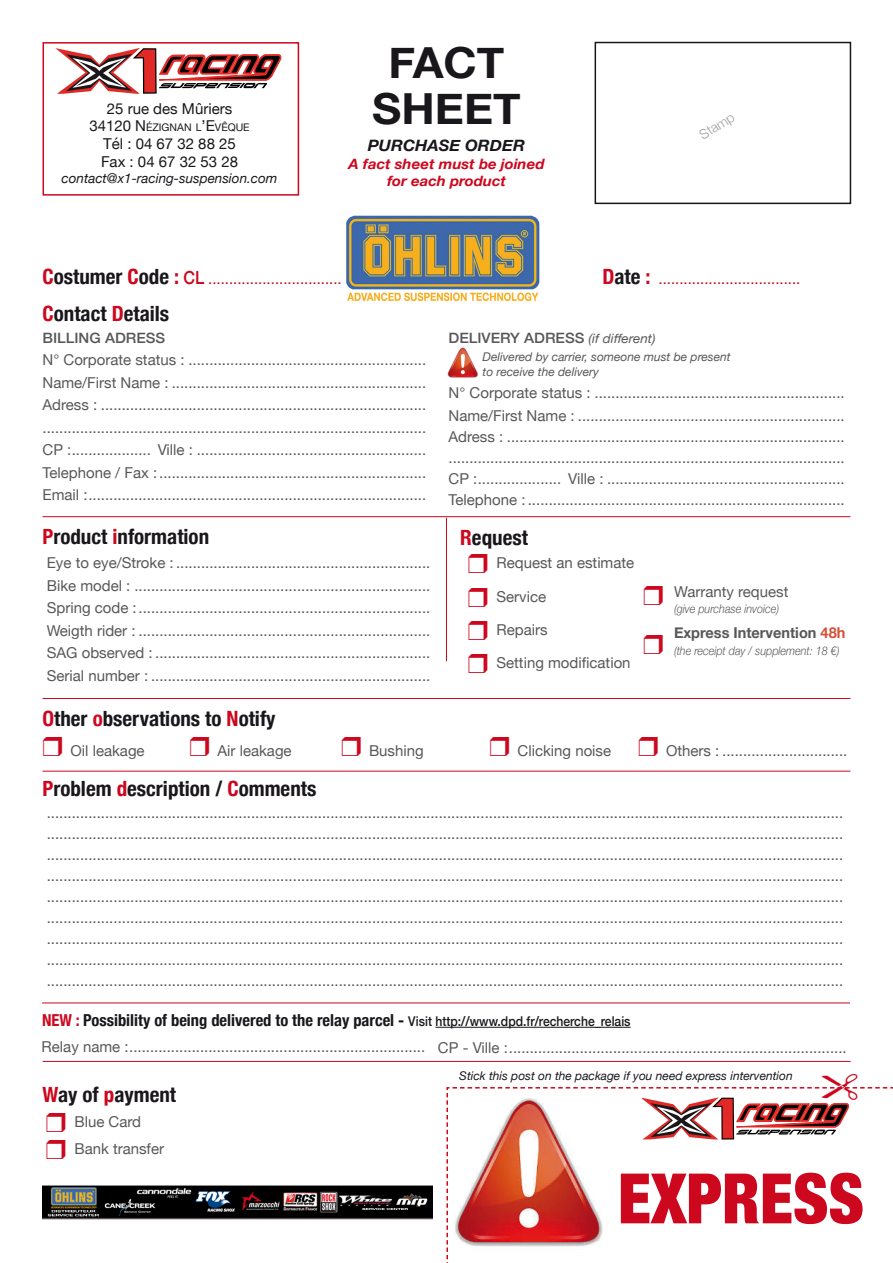
<style>
.page{position:relative;width:893px;height:1263px;background:#fff}
.page>*{position:absolute;margin:0;border:0;box-sizing:border-box;transform-origin:0 0}
.t1{font:900 condensed 69.6px "Helvetica Neue";color:#cd071e;scale:.95 1}
.t2{font:700 42.9px/45.8px "Helvetica Neue";color:#1a171c;text-align:center;scale:1.05 1}
.t3{font:27px/33.3px "Zapf Dingbats ITC";color:#cd071e;text-align:justify}
.t4{font:700 condensed 21px "Helvetica Neue";color:#1a171c}
.t5{font:700 condensed 16.5px "Helvetica Neue";color:#1a171c}
.t6{font:italic 700 15.75px "Helvetica Neue";color:#1a171c;scale:1.05 1}
.t7{font:15px/22.5px "Helvetica Neue";color:#58585a;text-align:justify}
.t8{font:15px "Helvetica Neue";color:#cd071e}
.t9{font:15px/18px "Helvetica Neue";color:#1a171c}
.t10{font:700 15px "Helvetica Neue";color:#58585a}
.t11{font:500 14.25px "Helvetica Neue";color:#58585a;scale:1.05 1}
.t12{font:italic 700 14.25px/17.1px "Helvetica Neue";color:#cd071e;text-align:center;scale:1.05 1}
.t13{font:italic 13.5px "Helvetica Neue";color:#1a171c}
.t14{font:300 13.5px "Helvetica Neue";color:#9d9ea0}
.t15{font:italic 12px/15px "Helvetica Neue";color:#58585a}
.t16{font:italic 12px "Helvetica Neue";color:#1a171c}
.t17{font:italic 300 12px "Helvetica Neue";color:#58585a;scale:.9 1}
.t18{font:10.5px "Helvetica Neue";color:#1a171c}
.s1{font-size:15px}
.s2{font-weight:700;font-stretch:condensed;font-size:21px}
.s3{font-weight:700;font-stretch:condensed;font-size:21px;color:#1a171c}
.s4{font-weight:500;font-size:18px}
.s5{color:#cd071e}
.s6{font-weight:400;font-style:italic;font-size:12.9px}
.s7{color:#d65038}
.s8{font-weight:500;font-stretch:normal;font-size:13.5px}
</style>
<div class="page">
<img style="left:447px;top:347px;width:31px;height:31px">
<svg style="left:55px;top:48px;width:226px;height:46px"></svg>
<div style="left:595px;top:42px;width:256px;height:162px;border:2px solid #1a171c"></div>
<div style="left:43px;top:42px;width:256px;height:154px;border:2px solid #cd071e"></div>
<hr style="left:43px;top:516px;width:807px;height:1px;background:#cd071e">
<hr style="left:43px;top:698px;width:807px;height:1px;background:#cd071e">
<hr style="left:43px;top:771px;width:807px;height:1px;background:#cd071e">
<hr style="left:446px;top:518px;width:1px;height:143px;background:#cd071e">
<img style="left:346px;top:215px;width:194px;height:86px">
<hr style="left:43px;top:1061px;width:808px;height:1px;background:#cd071e">
<hr style="left:42px;top:1002px;width:808px;height:1px;background:#cd071e">
<hr style="left:435px;top:1027px;width:196px;height:1px;background:#1a171c">
<img style="left:43px;top:1185px;width:389px;height:35px">
<svg style="left:446px;top:1087px;width:447px;height:176px"></svg>
<p class="t9" style="left:107px;top:101px;width:127px">25 rue des Mûriers</p>
<p class="t18" style="left:89px;top:119px;width:162px"><span class="s1">34120</span> <span class="s1">N</span>ÉZIGNAN L<span class="s1">’E</span>VÊQUE</p>
<p class="t9" style="left:101px;top:135px;width:139px">Tél : 04 67 32 88 25<br>Fax : 04 67 32 53 28</p>
<p class="t13" style="left:62px;top:169px;width:217px">contact@x1-racing-suspension.com</p>
<h2 class="t2" style="left:372px;top:41px;width:143px">FACT<br>SHEET</h2>
<p class="t6" style="left:368px;top:133px;width:151px">PURCHASE ORDER</p>
<p class="t12" style="left:348px;top:155px;width:188px">A fact sheet must be joined for each product</p>
<p class="t14" style="left:695px;top:127px;width:40px;rotate:-32deg">Stamp</p>
<p class="t8" style="left:43px;top:268px;width:301px"><span class="s2">C</span><span class="s3">ostumer</span> <span class="s2">C</span><span class="s3">ode</span> <span class="s2">:</span> <span class="s4">CL</span> ................................</p>
<p class="t8" style="left:602px;top:268px;width:199px"><span class="s2">D</span><span class="s3">ate</span> <span class="s2">:</span> ..................................</p>
<h3 class="t4" style="left:43px;top:296px;width:128px"><span class="s5">C</span>ontact <span class="s5">D</span>etails</h3>
<p class="t11" style="left:43px;top:326px;width:118px">BILLING ADRESS</p>
<p class="t7" style="left:43px;top:350px;width:385px">N° Corporate status : .........................................................<br>Name/First Name : .............................................................<br>Adress : .............................................................................. ............................................................................................<br>CP : ................... Ville : .......................................................<br>Telephone / Fax : ................................................................<br>Email : .................................................................................</p>
<h3 class="t4" style="left:43px;top:519px;width:168px"><span class="s5">P</span>roduct <span class="s5">i</span>nformation</h3>
<p class="t7" style="left:47px;top:552px;width:385px">Eye to eye/Stroke : .............................................................<br>Bike model : .......................................................................<br>Spring code : ......................................................................<br>Weigth rider : ......................................................................<br>SAG observed : ..................................................................<br>Serial number : ...................................................................</p>
<h3 class="t4" style="left:43px;top:701px;width:235px"><span class="s5">O</span>ther <span class="s5">o</span>bservations to <span class="s5">N</span>otify</h3>
<p class="t11" style="left:449px;top:326px;width:199px">DELIVERY ADRESS <span class="s6">(if different)</span></p>
<p class="t15" style="left:483px;top:349px;width:250px">Delivered by carrier, someone must be present to receive the delivery</p>
<p class="t7" style="left:449px;top:382px;width:398px">N° Corporate status : ............................................................<br>Name/First Name : ................................................................</p>
<p class="t7" style="left:449px;top:427px;width:398px;line-height:21px">Adress : ................................................................................. ...............................................................................................<br>CP : .................... Ville : .........................................................<br>Telephone : ............................................................................</p>
<h3 class="t4" style="left:460px;top:520px;width:69px"><span class="s5">R</span>equest</h3>
<h3 class="t3" style="left:468px;top:548px;width:22px">❒ ❒ ❒ ❒</h3>
<p class="t7" style="left:496px;top:552px;width:139px">Request an estimate</p>
<p class="t7" style="left:496px;top:586px;width:51px">Service</p>
<p class="t7" style="left:496px;top:619px;width:53px">Repairs</p>
<p class="t7" style="left:496px;top:653px;width:136px">Setting modification</p>
<p class="t7" style="left:674px;top:581px;width:116px">Warranty request</p>
<p class="t17" style="left:674px;top:600px;width:118px">(give purchase invoice)</p>
<p class="t10" style="left:674px;top:621px;width:173px">Express Intervention <span class="s7">48h</span></p>
<p class="t17" style="left:674px;top:641px;width:186px">(the receipt day / supplement: 18 €)</p>
<p class="t7" style="left:43px;top:740px;width:104px"><span class="s5">❒</span> Oil leakage</p>
<p class="t7" style="left:190px;top:740px;width:104px"><span class="s5">❒</span> Air leakage</p>
<p class="t7" style="left:341px;top:740px;width:84px"><span class="s5">❒</span> Bushing</p>
<p class="t7" style="left:490px;top:740px;width:359px"><span class="s5">❒</span> Clicking noise <span class="s5">❒</span> Others : ..............................</p>
<h3 class="t4" style="left:43px;top:771px;width:275px"><span class="s5">P</span>roblem <span class="s5">d</span>escription / <span class="s5">C</span>omments</h3>
<p class="t7" style="left:47px;top:803px;width:798px;line-height:21px">............................................................................................................................................................................................... ............................................................................................................................................................................................... ............................................................................................................................................................................................... ............................................................................................................................................................................................... ............................................................................................................................................................................................... ............................................................................................................................................................................................... ............................................................................................................................................................................................... ............................................................................................................................................................................................... ...............................................................................................................................................................................................</p>
<p class="t5" style="left:42px;top:1007px;width:590px"><span class="s5">NEW :</span> Possibility of being delivered to the relay parcel - <span class="s8">Visit http://www.dpd.fr/recherche_relais</span></p>
<p class="t7" style="left:42px;top:1037px;width:806px">Relay name : ....................................................................... CP - Ville : .................................................................................</p>
<h3 class="t4" style="left:43px;top:1077px;width:135px"><span class="s5">W</span>ay of <span class="s5">p</span>ayment</h3>
<p class="t7" style="left:74px;top:1109px;width:91px;line-height:27px">Blue Card<br>Bank transfer</p>
<p class="t16" style="left:459px;top:1067px;width:335px">Stick this post on the package if you need express intervention</p>
<h1 class="t1" style="left:618px;top:1141px;width:260px">EXPRESS</h1>
</div>
